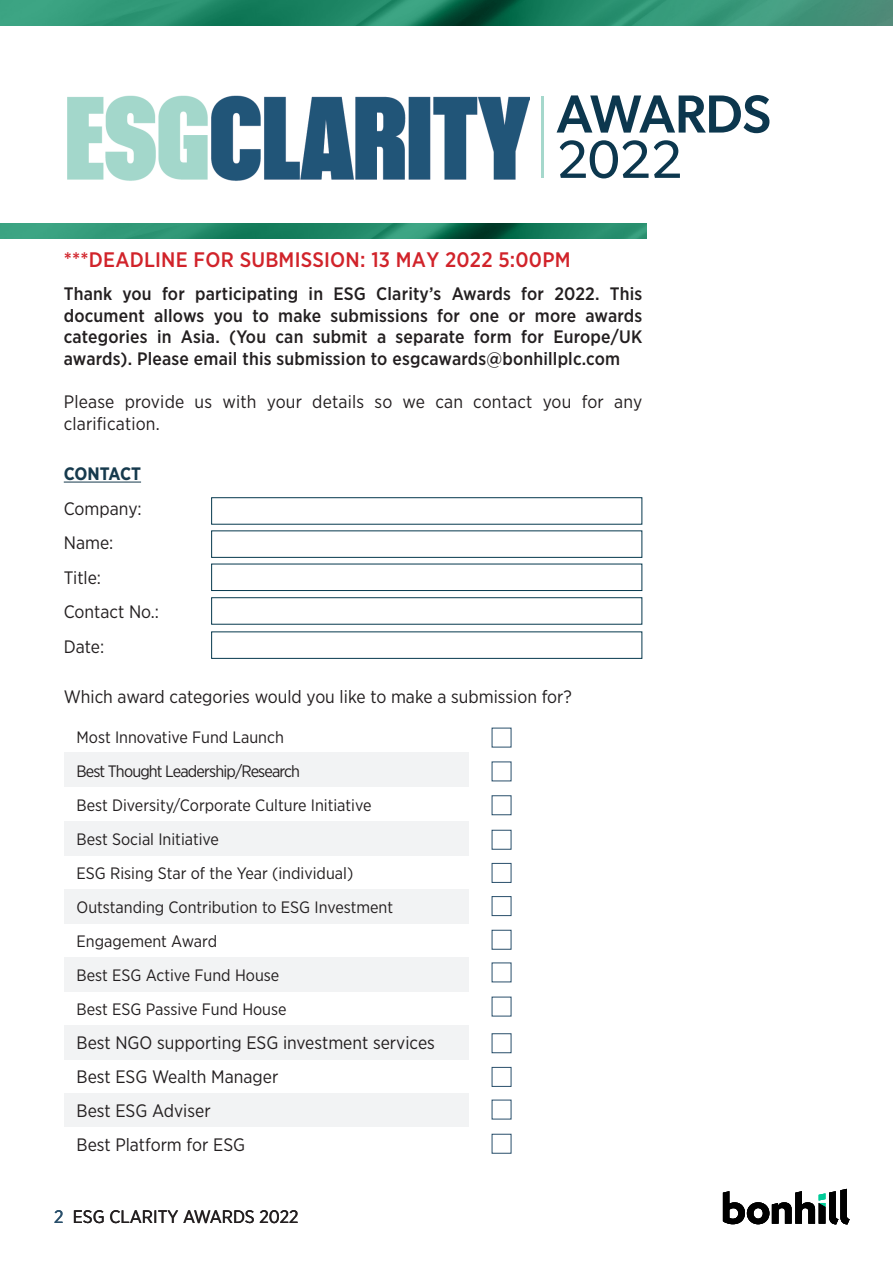
<style>
.page{position:relative;width:893px;height:1263px;background:#fff}
.page>*{position:absolute;margin:0;border:0;box-sizing:border-box;transform-origin:0 0}
.t1{font:500 53.7px/45.3px "Gibson";letter-spacing:-.015em;color:#0c374e}
.t2{font:500 21px "Gotham Narrow";letter-spacing:.01em;color:#d1232a}
.t3{font:18px/21.6px "Gotham Narrow";color:#231f20}
.t4{font:500 18px/21.6px "Gotham Narrow";letter-spacing:.01em;color:#231f20;text-align:justify}
.t5{font:700 18px "Gotham Narrow";letter-spacing:-.01em;color:#163a4d}
.t6{font:16.5px "Gotham Narrow";color:#231f20}
.t7{font:16.5px "Gotham Narrow";letter-spacing:-.05em;color:#231f20}
.s1{font-weight:400}
.s2{color:#294f6b}
</style>
<div class="page">
<div style="left:64px;top:753px;width:405px;height:34px;background:#f2f3f4"></div>
<div style="left:64px;top:821px;width:405px;height:34px;background:#f2f3f4"></div>
<div style="left:64px;top:889px;width:405px;height:34px;background:#f2f3f4"></div>
<div style="left:64px;top:957px;width:405px;height:34px;background:#f2f3f4"></div>
<div style="left:64px;top:1025px;width:405px;height:34px;background:#f2f3f4"></div>
<div style="left:64px;top:1093px;width:405px;height:34px;background:#f2f3f4"></div>
<hr style="left:541px;top:97px;width:3px;height:81px;background:#a5d8cc">
<img style="left:67px;top:95px;width:462px;height:86px">
<hr style="left:64px;top:482px;width:77px;height:1px;background:#163a4d">
<div style="left:211px;top:497px;width:431px;height:28px;border:1px solid #05384d"></div>
<div style="left:211px;top:530px;width:431px;height:28px;border:1px solid #05384d"></div>
<div style="left:211px;top:564px;width:431px;height:27px;border:1px solid #05384d"></div>
<div style="left:211px;top:597px;width:431px;height:28px;border:1px solid #05384d"></div>
<div style="left:211px;top:631px;width:431px;height:28px;border:1px solid #05384d"></div>
<svg style="left:723px;top:1189px;width:127px;height:35px"></svg>
<svg style="left:0;top:0;width:893px;height:26px;background:#298a6b"></svg>
<svg style="left:0;top:224px;width:647px;height:15px;background:#228767"></svg>
<div style="left:492px;top:795px;width:19px;height:20px;border:1px solid #294f6b"></div>
<div style="left:492px;top:830px;width:19px;height:20px;border:1px solid #294f6b"></div>
<div style="left:492px;top:863px;width:19px;height:20px;border:1px solid #294f6b"></div>
<div style="left:492px;top:896px;width:19px;height:20px;border:1px solid #294f6b"></div>
<div style="left:492px;top:1033px;width:19px;height:20px;border:1px solid #294f6b"></div>
<div style="left:492px;top:930px;width:19px;height:20px;border:1px solid #294f6b"></div>
<div style="left:492px;top:1067px;width:19px;height:20px;border:1px solid #294f6b"></div>
<p class="t1" style="left:557px;top:90px;width:216px">AWARDS<br><span class="s1">2022</span></p>
<p class="t2" style="left:64px;top:246px;width:508px">***DEADLINE FOR SUBMISSION: 13 MAY 2022 5:00PM</p>
<p class="t4" style="left:64px;top:283px;width:580px">Thank you for participating in ESG Clarity’s Awards for 2022. This document allows you to make submissions for one or more awards categories in Asia. (You can submit a separate form for Europe/UK awards). Please email this submission to esgcawards@bonhillplc.com</p>
<p class="t3" style="left:64px;top:391px;width:580px">Please provide us with your details so we can contact you for any clarification.</p>
<p class="t5" style="left:64px;top:462px;width:79px">CONTACT</p>
<p class="t3" style="left:64px;top:497px;width:79px">Company:</p>
<p class="t3" style="left:64px;top:532px;width:51px">Name:</p>
<p class="t3" style="left:64px;top:566px;width:39px">Title:</p>
<p class="t3" style="left:64px;top:601px;width:97px">Contact No.:</p>
<p class="t3" style="left:64px;top:635px;width:42px">Date:</p>
<p class="t3" style="left:64px;top:685px;width:510px">Which award categories would you like to make a submission for?</p>
<p class="t6" style="left:77px;top:726px;width:209px">Most Innovative Fund Launch</p>
<p class="t7" style="left:77px;top:760px;width:225px">Best Thought Leadership/Research</p>
<p class="t6" style="left:77px;top:794px;width:296px">Best Diversity/Corporate Culture Initiative</p>
<p class="t6" style="left:77px;top:829px;width:144px">Best Social Initiative</p>
<p class="t6" style="left:77px;top:863px;width:278px">ESG Rising Star of the Year (individual)</p>
<p class="t6" style="left:77px;top:897px;width:318px">Outstanding Contribution to ESG Investment</p>
<p class="t6" style="left:77px;top:931px;width:142px">Engagement Award</p>
<p class="t6" style="left:77px;top:965px;width:204px">Best ESG Active Fund House</p>
<p class="t6" style="left:77px;top:999px;width:212px">Best ESG Passive Fund House</p>
<p class="t3" style="left:77px;top:1032px;width:360px">Best NGO supporting ESG investment services</p>
<p class="t3" style="left:77px;top:1066px;width:203px">Best ESG Wealth Manager</p>
<p class="t3" style="left:77px;top:1100px;width:136px">Best ESG Adviser</p>
<p class="t3" style="left:77px;top:1134px;width:170px">Best Platform for ESG</p>
<p class="t3" style="left:54px;top:1206px;width:246px"><span class="s2">2</span> ESG CLARITY AWARDS 2022</p>
</div>
